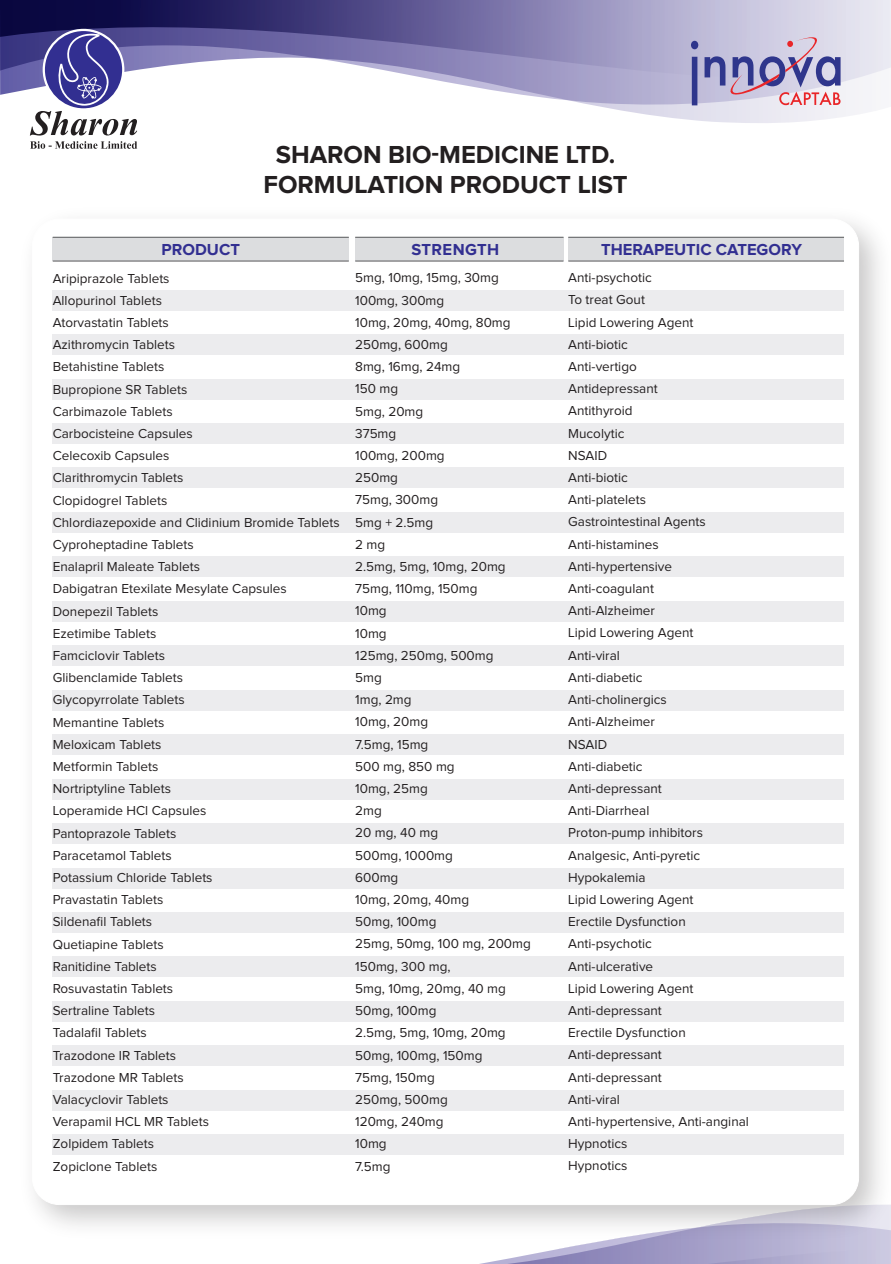
<style>
.page{position:relative;width:891px;height:1264px;background:#fff}
.page>*{position:absolute;margin:0;border:0;box-sizing:border-box;transform-origin:0 0}
.t1{font:700 25.5px/30.6px "Proxima Nova";color:#231f20;text-align:center}
.t2{font:700 16.5px "Proxima Nova";color:#322f91}
.t3{font:700 16.5px "Proxima Nova";letter-spacing:.025em;color:#322f91}
.t4{font:13.5px/22.2px "Proxima Nova";color:#231f20}
</style>
<div class="page">
<svg style="left:533px;top:96px;width:339px;height:24px"></svg>
<svg style="left:0;top:0;width:891px;height:96px"></svg>
<svg style="left:691px;top:41px;width:7px;height:64px"></svg>
<svg style="left:705px;top:27px;width:136px;height:78px"></svg>
<svg style="left:480px;top:1248px;width:411px;height:16px"></svg>
<svg style="left:30px;top:29px;width:107px;height:120px"></svg>
<div style="left:53px;top:237px;width:296px;height:24px;background:#dcdddf"></div>
<div style="left:355px;top:237px;width:209px;height:24px;background:#dcdddf"></div>
<div style="left:568px;top:237px;width:276px;height:24px;background:#dcdddf"></div>
<hr style="left:53px;top:261px;width:296px;height:1px;background:#57585a">
<hr style="left:355px;top:261px;width:209px;height:1px;background:#57585a">
<hr style="left:568px;top:261px;width:276px;height:1px;background:#57585a">
<hr style="left:53px;top:237px;width:296px;height:1px;background:#57585a">
<hr style="left:355px;top:237px;width:209px;height:1px;background:#57585a">
<hr style="left:568px;top:237px;width:276px;height:1px;background:#57585a">
<div style="left:53px;top:290px;width:791px;height:20px;background:#ececee"></div>
<div style="left:53px;top:334px;width:791px;height:21px;background:#ececee"></div>
<div style="left:53px;top:379px;width:791px;height:20px;background:#ececee"></div>
<div style="left:53px;top:423px;width:791px;height:21px;background:#ececee"></div>
<div style="left:53px;top:468px;width:791px;height:20px;background:#ececee"></div>
<div style="left:53px;top:512px;width:791px;height:20px;background:#ececee"></div>
<div style="left:53px;top:556px;width:791px;height:21px;background:#ececee"></div>
<div style="left:53px;top:601px;width:791px;height:20px;background:#ececee"></div>
<div style="left:53px;top:645px;width:791px;height:21px;background:#ececee"></div>
<div style="left:53px;top:690px;width:791px;height:20px;background:#ececee"></div>
<div style="left:53px;top:734px;width:791px;height:21px;background:#ececee"></div>
<div style="left:53px;top:779px;width:791px;height:20px;background:#ececee"></div>
<div style="left:53px;top:823px;width:791px;height:21px;background:#ececee"></div>
<div style="left:53px;top:868px;width:791px;height:20px;background:#ececee"></div>
<div style="left:53px;top:912px;width:791px;height:20px;background:#ececee"></div>
<div style="left:53px;top:956px;width:791px;height:21px;background:#ececee"></div>
<div style="left:53px;top:1001px;width:791px;height:20px;background:#ececee"></div>
<div style="left:53px;top:1045px;width:791px;height:21px;background:#ececee"></div>
<div style="left:53px;top:1090px;width:791px;height:20px;background:#ececee"></div>
<div style="left:53px;top:1134px;width:791px;height:21px;background:#ececee"></div>
<h1 class="t1" style="left:263px;top:140px;width:366px">SHARON BIO-MEDICINE LTD.<br>FORMULATION PRODUCT LIST</h1>
<p class="t2" style="left:162px;top:241px;width:80px">PRODUCT</p>
<p class="t3" style="left:412px;top:241px;width:89px">STRENGTH</p>
<p class="t2" style="left:601px;top:241px;width:203px">THERAPEUTIC CATEGORY</p>
<p class="t4" style="left:53px;top:267px;width:288px">Aripiprazole Tablets<br>Allopurinol Tablets<br>Atorvastatin Tablets<br>Azithromycin Tablets<br>Betahistine Tablets<br>Bupropione SR Tablets<br>Carbimazole Tablets<br>Carbocisteine Capsules<br>Celecoxib Capsules<br>Clarithromycin Tablets<br>Clopidogrel Tablets<br>Chlordiazepoxide and Clidinium Bromide Tablets<br>Cyproheptadine Tablets<br>Enalapril Maleate Tablets<br>Dabigatran Etexilate Mesylate Capsules<br>Donepezil Tablets<br>Ezetimibe Tablets<br>Famciclovir Tablets<br>Glibenclamide Tablets<br>Glycopyrrolate Tablets<br>Memantine Tablets<br>Meloxicam Tablets<br>Metformin Tablets<br>Nortriptyline Tablets<br>Loperamide HCl Capsules<br>Pantoprazole Tablets<br>Paracetamol Tablets<br>Potassium Chloride Tablets<br>Pravastatin Tablets<br>Sildenafil Tablets<br>Quetiapine Tablets<br>Ranitidine Tablets<br>Rosuvastatin Tablets<br>Sertraline Tablets<br>Tadalafil Tablets<br>Trazodone IR Tablets<br>Trazodone MR Tablets<br>Valacyclovir Tablets<br>Verapamil HCL MR Tablets<br>Zolpidem Tablets<br>Zopiclone Tablets</p>
<p class="t4" style="left:355px;top:267px;width:177px">5mg, 10mg, 15mg, 30mg<br>100mg, 300mg<br>10mg, 20mg, 40mg, 80mg<br>250mg, 600mg<br>8mg, 16mg, 24mg<br>150 mg<br>5mg, 20mg<br>375mg<br>100mg, 200mg<br>250mg<br>75mg, 300mg<br>5mg + 2.5mg<br>2 mg<br>2.5mg, 5mg, 10mg, 20mg<br>75mg, 110mg, 150mg<br>10mg<br>10mg<br>125mg, 250mg, 500mg<br>5mg<br>1mg, 2mg<br>10mg, 20mg<br>7.5mg, 15mg<br>500 mg, 850 mg<br>10mg, 25mg<br>2mg<br>20 mg, 40 mg<br>500mg, 1000mg<br>600mg<br>10mg, 20mg, 40mg<br>50mg, 100mg<br>25mg, 50mg, 100 mg, 200mg<br>150mg, 300 mg,<br>5mg, 10mg, 20mg, 40 mg<br>50mg, 100mg<br>2.5mg, 5mg, 10mg, 20mg<br>50mg, 100mg, 150mg<br>75mg, 150mg<br>250mg, 500mg<br>120mg, 240mg<br>10mg<br>7.5mg</p>
<p class="t4" style="left:568px;top:267px;width:182px">Anti-psychotic<br>To treat Gout<br>Lipid Lowering Agent<br>Anti-biotic<br>Anti-vertigo<br>Antidepressant<br>Antithyroid<br>Mucolytic<br>NSAID<br>Anti-biotic<br>Anti-platelets<br>Gastrointestinal Agents<br>Anti-histamines<br>Anti-hypertensive<br>Anti-coagulant<br>Anti-Alzheimer<br>Lipid Lowering Agent<br>Anti-viral<br>Anti-diabetic<br>Anti-cholinergics<br>Anti-Alzheimer<br>NSAID<br>Anti-diabetic<br>Anti-depressant<br>Anti-Diarrheal<br>Proton-pump inhibitors<br>Analgesic, Anti-pyretic<br>Hypokalemia<br>Lipid Lowering Agent<br>Erectile Dysfunction<br>Anti-psychotic<br>Anti-ulcerative<br>Lipid Lowering Agent<br>Anti-depressant<br>Erectile Dysfunction<br>Anti-depressant<br>Anti-depressant<br>Anti-viral<br>Anti-hypertensive, Anti-anginal<br>Hypnotics<br>Hypnotics</p>
</div>
